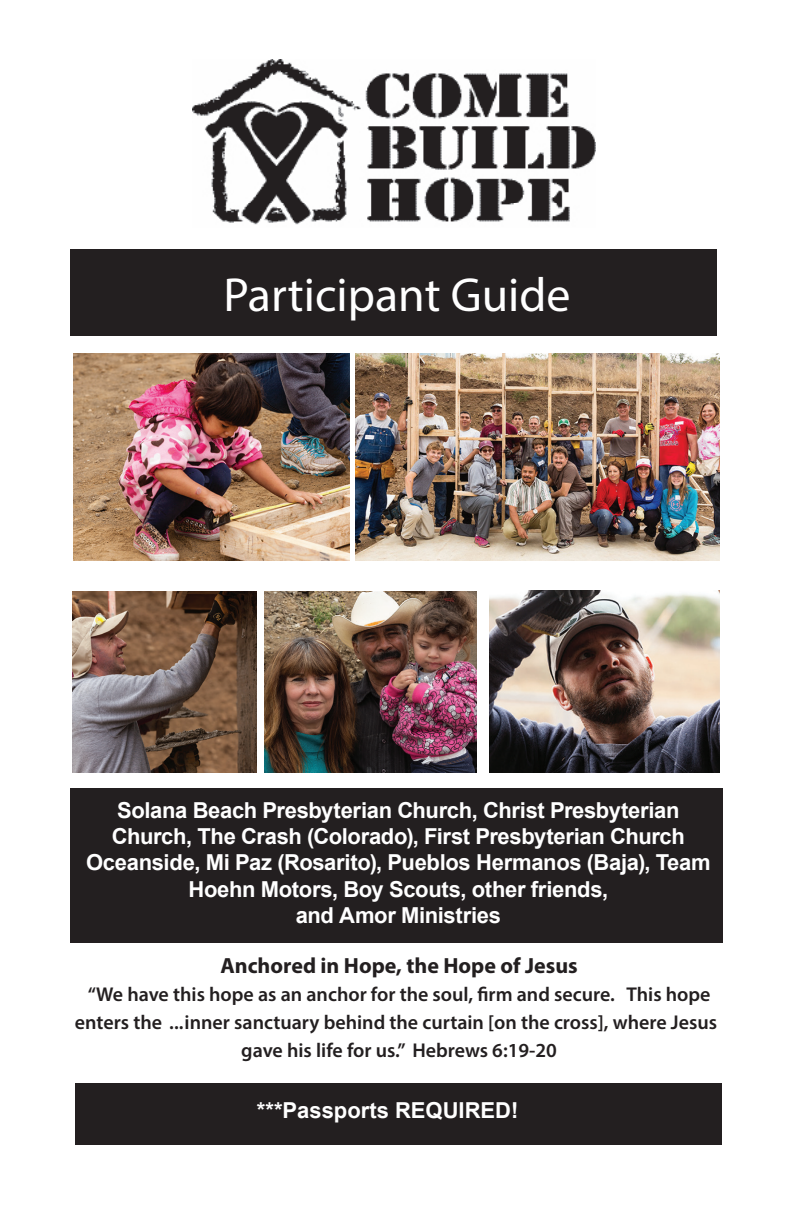
<style>
.page{position:relative;width:792px;height:1224px;background:#fff}
.page>*{position:absolute;margin:0;border:0;box-sizing:border-box;transform-origin:0 0}
.t1{font:48px "Myriad Pro";color:#fff}
.t2{font:700 22px/26.4px "Arial";letter-spacing:-.015em;color:#fff;text-align:center}
.t3{font:700 22px "Myriad Pro";color:#231f20}
.t4{font:600 20px/28px "Myriad Pro";color:#231f20;text-align:center}
</style>
<div class="page">
<div style="left:70px;top:789px;width:653px;height:154px;background:#231f20"></div>
<img style="left:193px;top:60px;width:402px;height:165px">
<div style="left:75px;top:1083px;width:647px;height:62px;background:#231f20"></div>
<div style="left:70px;top:249px;width:647px;height:87px;background:#231f20"></div>
<img style="left:489px;top:590px;width:231px;height:183px">
<img style="left:356px;top:354px;width:364px;height:206px">
<img style="left:73px;top:354px;width:277px;height:206px">
<img style="left:73px;top:592px;width:183px;height:180px">
<img style="left:265px;top:592px;width:212px;height:180px">
<h1 class="t1" style="left:224px;top:265px;width:348px">Participant Guide</h1>
<p class="t2" style="left:86px;top:797px;width:626px">Solana Beach Presbyterian Church, Christ Presbyterian Church, The Crash (Colorado), First Presbyterian Church Oceanside, Mi Paz (Rosarito), Pueblos Hermanos (Baja), Team Hoehn Motors, Boy Scouts, other friends,<br>and Amor Ministries</p>
<p class="t3" style="left:221px;top:952px;width:359px">Anchored in Hope, the Hope of Jesus</p>
<p class="t4" style="left:75px;top:980px;width:644px">“We have this hope as an anchor for the soul, firm and secure. This hope enters the ...inner sanctuary behind the curtain [on the cross], where Jesus gave his life for us.” Hebrews 6:19-20</p>
<p class="t2" style="left:257px;top:1098px;width:263px">***Passports REQUIRED!</p>
</div>
